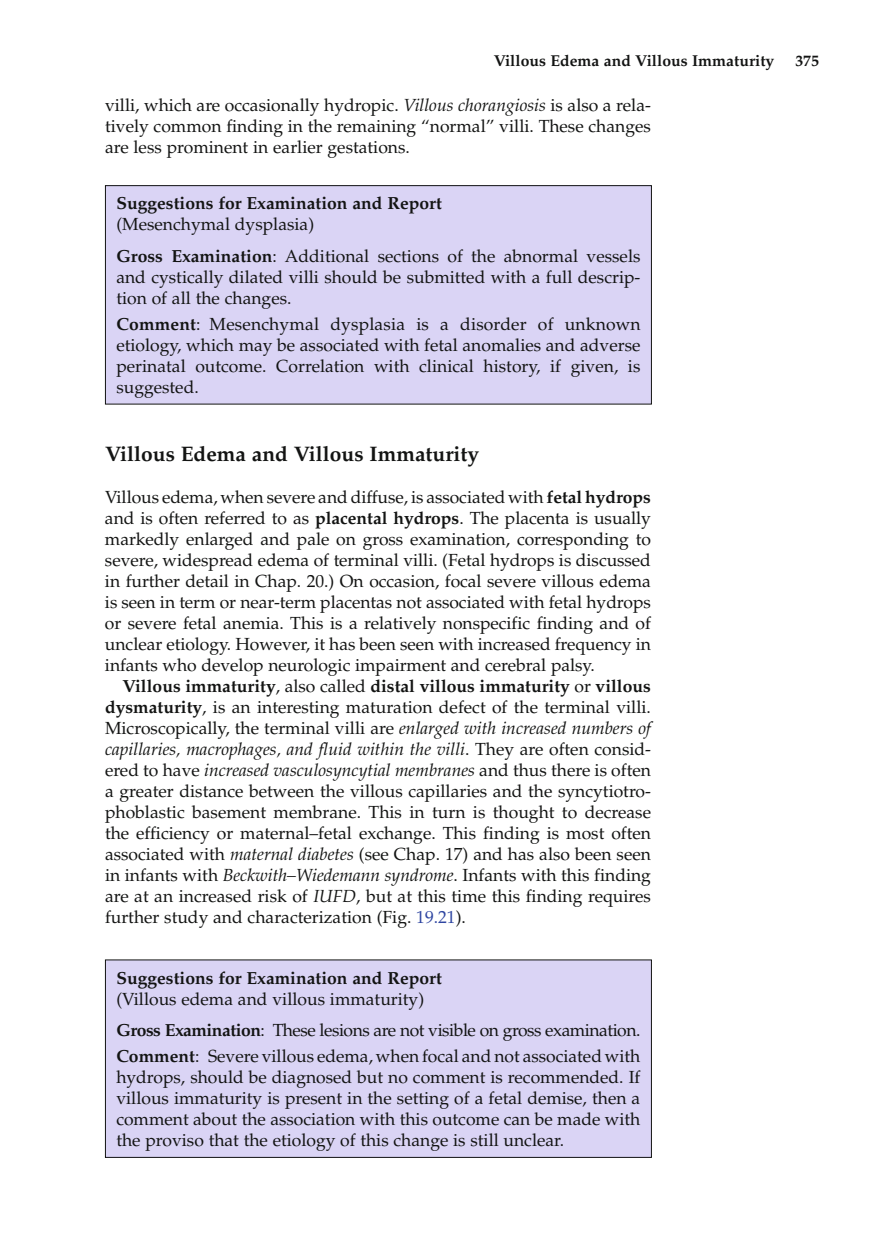
<style>
.page{position:relative;width:882px;height:1260px;background:#fff}
.page>*{position:absolute;margin:0;border:0;box-sizing:border-box;transform-origin:0 0}
.t1{font:700 21px "Palatino";color:#131413}
.t2{font:17.5px/21px "Palatino";color:#131413;text-align:justify}
.t3{font:17.5px/31.5px "Palatino";letter-spacing:-.03em;color:#131413}
.t4{font:700 17.5px "Palatino";color:#131413}
.t5{font:700 15.75px "Palatino";color:#131413}
.s1{font-style:italic}
.s2{font-weight:700}
.s3{color:#2e45a1}
</style>
<div class="page">
<div style="left:105px;top:186px;width:546px;height:218px;background:#dad4f5"></div>
<div style="left:105px;top:185px;width:547px;height:220px;border:1px solid #131413"></div>
<div style="left:105px;top:960px;width:546px;height:197px;background:#dad4f5"></div>
<div style="left:105px;top:959px;width:547px;height:199px;border:1px solid #131413"></div>
<p class="t5" style="left:494px;top:52px;width:282px">Villous Edema and Villous Immaturity</p>
<p class="t5" style="left:795px;top:52px;width:25px">375</p>
<p class="t2" style="left:105px;top:94px;width:547px">villi, which are occasionally hydropic. <span class="s1">Villous chorangiosis</span> is also a rela&shy;tively common finding in the remaining “normal” villi. These changes are less prominent in earlier gestations.</p>
<p class="t4" style="left:116px;top:193px;width:327px">Suggestions for Examination and Report</p>
<p class="t2" style="left:116px;top:209px;width:526px;line-height:31.5px">(Mesenchymal dysplasia)<br><span class="s2">Gross Examination</span>: Additional sections of the abnormal vessels</p>
<p class="t2" style="left:116px;top:267px;width:526px">and cystically dilated villi should be submitted with a full descrip&shy;tion of all the changes.</p>
<p class="t2" style="left:116px;top:314px;width:526px"><span class="s2">Comment</span>: Mesenchymal dysplasia is a disorder of unknown etiology, which may be associated with fetal anomalies and adverse perinatal outcome. Correlation with clinical history, if given, is suggested.</p>
<p class="t1" style="left:105px;top:441px;width:376px">Villous Edema and Villous Immaturity</p>
<p class="t2" style="left:105px;top:486px;width:548px">Villous edema, when severe and diffuse, is associated with <span class="s2">fetal hydrops </span>and is often referred to as <span class="s2">placental hydrops</span>. The placenta is usually markedly enlarged and pale on gross examination, corresponding to severe, widespread edema of terminal villi. (Fetal hydrops is discussed in further detail in Chap. 20.) On occasion, focal severe villous edema is seen in term or near-term placentas not associated with fetal hydrops or severe fetal anemia. This is a relatively nonspecific finding and of unclear etiology. However, it has been seen with increased frequency in infants who develop neurologic impairment and cerebral palsy.</p>
<p class="t2" style="left:105px;top:675px;width:548px;text-indent:17px"><span class="s2">Villous immaturity</span>, also called <span class="s2">distal villous immaturity</span> or <span class="s2">villous dysmaturity</span>, is an interesting maturation defect of the terminal villi.<br>Microscopically, the terminal villi are <span class="s1">enlarged with increased numbers of capillaries, macrophages, and fluid within the villi</span>. They are often consid&shy;ered to have <span class="s1">increased vasculosyncytial membranes</span> and thus there is often a greater distance between the villous capillaries and the syncytiotro&shy;phoblastic basement membrane. This in turn is thought to decrease the efficiency or maternal–fetal exchange. This finding is most often associated with <span class="s1">maternal diabetes</span> (see Chap. 17) and has also been seen in infants with <span class="s1">Beckwith–Wiedemann syndrome</span>. Infants with this finding are at an increased risk of <span class="s1">IUFD</span>, but at this time this finding requires further study and characterization (Fig. <span class="s3">19.21</span>).</p>
<p class="t4" style="left:116px;top:968px;width:327px">Suggestions for Examination and Report</p>
<p class="t3" style="left:116px;top:983px;width:526px">(Villous edema and villous immaturity)<br><span class="s2">Gross Examination</span>: These lesions are not visible on gross examination.</p>
<p class="t2" style="left:116px;top:1046px;width:526px"><span class="s2">Comment</span>: Severe villous edema, when focal and not associated with hydrops, should be diagnosed but no comment is recommended. If villous immaturity is present in the setting of a fetal demise, then a comment about the association with this outcome can be made with the proviso that the etiology of this change is still unclear.</p>
</div>
